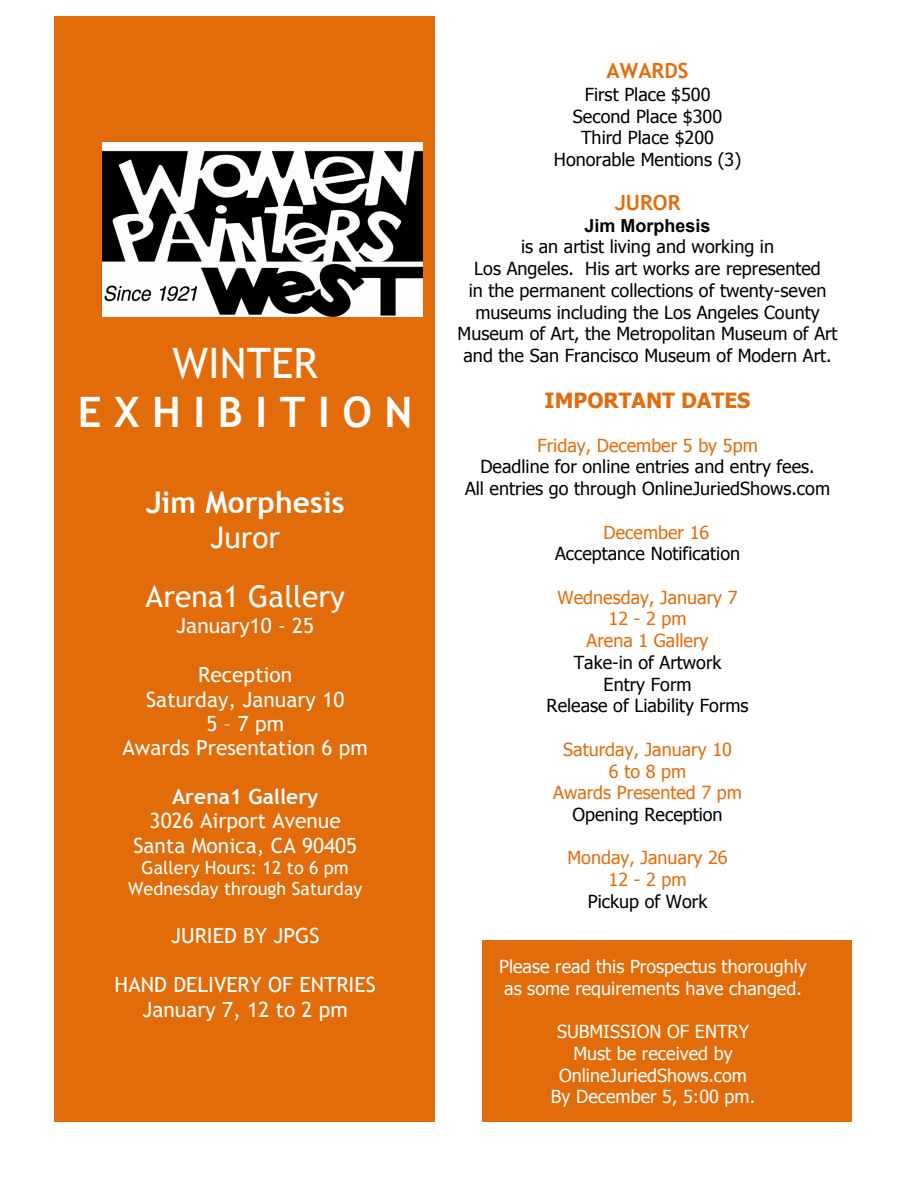
<style>
.page{position:relative;width:918px;height:1188px;background:#fff}
.page>*{position:absolute;margin:0;border:0;box-sizing:border-box;transform-origin:0 0}
.t1{font:700 42px "Trebuchet MS";color:#fff}
.t2{font:42px "Trebuchet MS";color:#fff}
.t3{font:30px/59.2px "Trebuchet MS";color:#fff;text-align:center}
.t4{font:700 30px "Trebuchet MS";color:#fff}
.t5{font:21px/24.3px "Trebuchet MS";color:#fff;text-align:center}
.t6{font:700 21px "Tahoma";color:#e36c0a}
.t7{font:700 21px "Trebuchet MS";color:#fff}
.t8{font:700 21px "Trebuchet MS";color:#e36c0a}
.t9{font:18px/21.8px "Tahoma";color:#000;text-align:center}
.t10{font:18px/21.8px "Tahoma";color:#fff}
.t11{font:18px/21.8px "Tahoma";color:#e36c0a;text-align:center}
.t12{font:18px/21px "Trebuchet MS";color:#fff;text-align:center}
.t13{font:700 18px "Arial";color:#000}
</style>
<div class="page">
<div style="left:54px;top:16px;width:381px;height:1106px;background:#e36c0a"></div>
<div style="left:483px;top:941px;width:369px;height:181px;background:#e36c0a"></div>
<img style="left:102px;top:143px;width:321px;height:174px">
<h1 class="t2" style="left:172px;top:338px;width:147px">WINTER</h1>
<h1 class="t1" style="left:78px;top:387px;width:336px">E X H I B I T I O N</h1>
<h2 class="t4" style="left:146px;top:485px;width:201px">Jim Morphesis</h2>
<h2 class="t3" style="left:146px;top:507px;width:201px">Juror<br>Arena1 Gallery</h2>
<p class="t5" style="left:176px;top:614px;width:139px">January10 - 25</p>
<p class="t5" style="left:122px;top:662px;width:247px">Reception<br>Saturday, January 10<br>5 – 7 pm<br>Awards Presentation 6 pm</p>
<p class="t7" style="left:172px;top:784px;width:148px">Arena1 Gallery</p>
<p class="t5" style="left:133px;top:809px;width:225px">3026 Airport Avenue<br>Santa Monica, CA 90405</p>
<p class="t12" style="left:128px;top:857px;width:236px">Gallery Hours: 12 to 6 pm<br>Wednesday through Saturday</p>
<p class="t5" style="left:171px;top:924px;width:150px">JURIED BY JPGS</p>
<p class="t5" style="left:115px;top:972px;width:263px">HAND DELIVERY OF ENTRIES<br>January 7, 12 to 2 pm</p>
<p class="t8" style="left:606px;top:58px;width:84px">AWARDS</p>
<p class="t9" style="left:554px;top:83px;width:189px">First Place $500<br>Second Place $300<br>Third Place $200<br>Honorable Mentions (3)</p>
<p class="t8" style="left:615px;top:190px;width:67px">JUROR</p>
<p class="t13" style="left:585px;top:215px;width:128px">Jim Morphesis</p>
<p class="t9" style="left:458px;top:235px;width:382px">is an artist living and working in<br>Los Angeles. His art works are represented<br>in the permanent collections of twenty-seven museums including the Los Angeles County Museum of Art, the Metropolitan Museum of Art and the San Francisco Museum of Modern Art.</p>
<p class="t6" style="left:545px;top:387px;width:207px">IMPORTANT DATES</p>
<p class="t11" style="left:537px;top:434px;width:222px">Friday, December 5 by 5pm</p>
<p class="t9" style="left:465px;top:455px;width:367px">Deadline for online entries and entry fees.<br>All entries go through OnlineJuriedShows.com</p>
<p class="t11" style="left:604px;top:521px;width:107px">December 16</p>
<p class="t9" style="left:555px;top:542px;width:187px">Acceptance Notification</p>
<p class="t11" style="left:558px;top:586px;width:181px">Wednesday, January 7<br>12 - 2 pm<br>Arena 1 Gallery</p>
<p class="t9" style="left:547px;top:651px;width:204px">Take-in of Artwork<br>Entry Form<br>Release of Liability Forms</p>
<p class="t11" style="left:553px;top:738px;width:190px">Saturday, January 10<br>6 to 8 pm<br>Awards Presented 7 pm</p>
<p class="t9" style="left:572px;top:803px;width:152px">Opening Reception</p>
<p class="t11" style="left:567px;top:846px;width:162px">Monday, January 26<br>12 - 2 pm</p>
<p class="t9" style="left:588px;top:890px;width:121px">Pickup of Work</p>
<p class="t10" style="left:499px;top:955px;width:309px">Please read this Prospectus thoroughly as some requirements have changed.</p>
<p class="t10" style="left:551px;top:1020px;width:206px;text-align:center">SUBMISSION OF ENTRY<br>Must be received by<br>OnlineJuriedShows.com<br>By December 5, 5:00 pm.</p>
</div>
